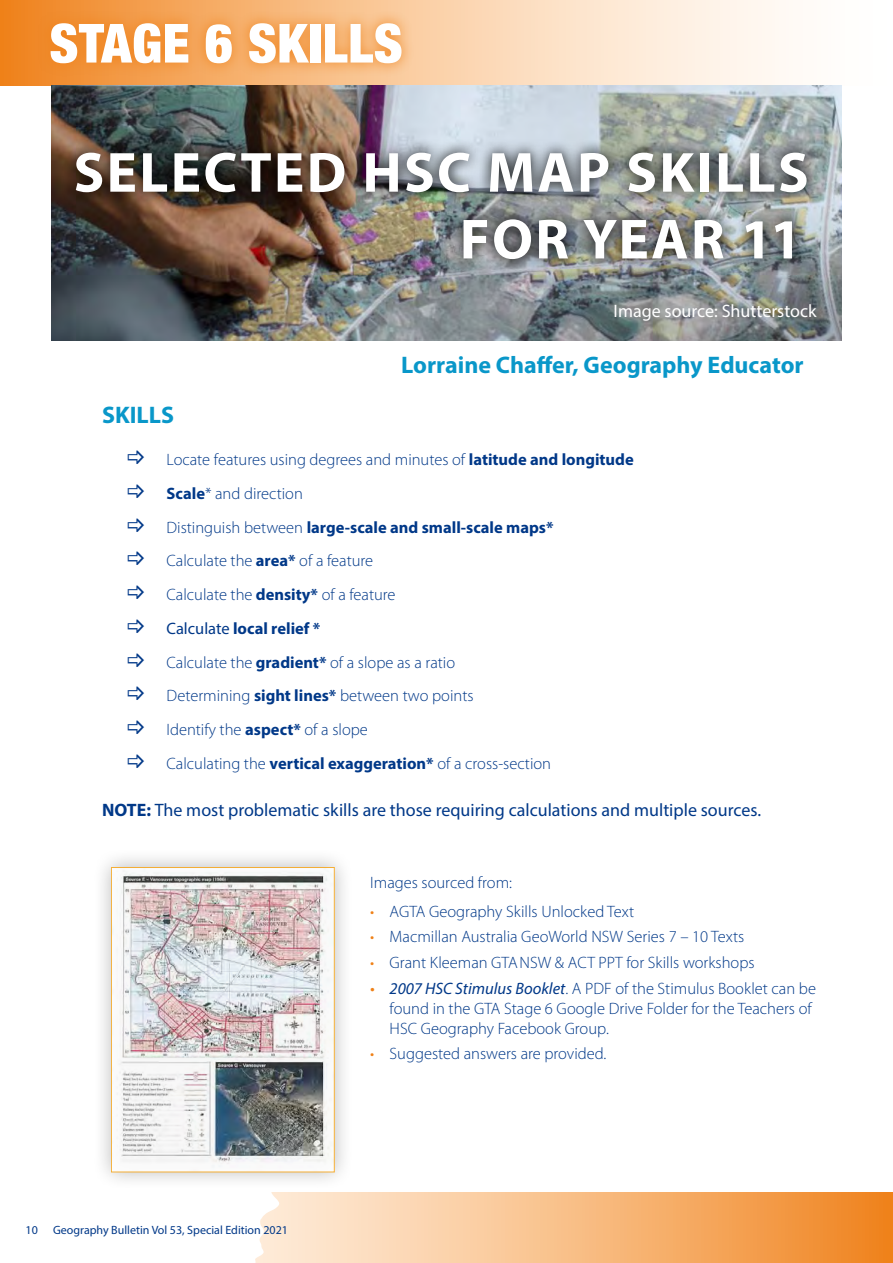
<style>
.page{position:relative;width:893px;height:1263px;background:#fff}
.page>*{position:absolute;margin:0;border:0;box-sizing:border-box;transform-origin:0 0}
.t1{font:700 57px/66.8px "Myriad Pro";letter-spacing:.04em;color:#fff;text-align:right}
.t2{font:900 condensed 54px "Helvetica Neue LT";letter-spacing:.01em;color:#fff}
.t3{font:700 24px "Myriad Pro";color:#0997c9}
.t4{font:18px "Myriad Pro";color:#003888}
.t5{font:18px "Myriad Pro";color:#fff}
.t6{font:300 16.5px/33.8px "Myriad Pro";color:#003888}
.t7{font:12px "Myriad Pro";color:#003888}
.s1{font-weight:700}
.s2{font-weight:400}
.s3{color:#ef8118}
.s4{font-weight:400;font-style:italic;color:#ef8118}
.s5{font-weight:400;font-style:italic}
</style>
<div class="page">
<svg style="left:281px;top:1192px;width:612px;height:71px;background:#f7b97e"></svg>
<svg style="left:0;top:85px;width:281px;height:1178px"></svg>
<svg style="left:0;top:0;width:786px;height:85px;background:#fad5b0"></svg>
<div style="left:37px;top:10px;width:378px;height:67px;background:#ef8118;opacity:.92"></div>
<img style="left:51px;top:85px;width:791px;height:255px">
<img style="left:63px;top:139px;width:757px;height:134px">
<div style="left:92px;top:848px;width:262px;height:343px;background:#000;opacity:.27"></div>
<img style="left:113px;top:869px;width:219px;height:301px">
<div style="left:111px;top:867px;width:223px;height:305px;border:1px solid #f6a924"></div>
<svg style="left:128px;top:451px;width:16px;height:13px"></svg>
<svg style="left:128px;top:485px;width:16px;height:13px"></svg>
<svg style="left:128px;top:518px;width:16px;height:14px"></svg>
<svg style="left:128px;top:552px;width:16px;height:13px"></svg>
<svg style="left:128px;top:586px;width:16px;height:13px"></svg>
<svg style="left:128px;top:619px;width:16px;height:14px"></svg>
<svg style="left:128px;top:653px;width:16px;height:13px"></svg>
<svg style="left:128px;top:687px;width:16px;height:13px"></svg>
<svg style="left:128px;top:721px;width:16px;height:13px"></svg>
<svg style="left:128px;top:754px;width:16px;height:13px"></svg>
<h2 class="t2" style="left:49px;top:10px;width:355px">STAGE 6 SKILLS</h2>
<h1 class="t1" style="left:74px;top:137px;width:737px">SELECTED HSC MAP SKILLS<br>FOR YEAR 11</h1>
<p class="t5" style="left:613px;top:300px;width:205px">Image source: Shutterstock</p>
<h3 class="t3" style="left:401px;top:349px;width:404px">Lorraine Chaffer, Geography Educator</h3>
<h3 class="t3" style="left:102px;top:399px;width:74px">SKILLS</h3>
<p class="t6" style="left:167px;top:443px;width:469px">Locate features using degrees and minutes of <span class="s1">latitude and longitude Scale</span>* and direction<br>Distinguish between <span class="s1">large-scale and small-scale maps*<br></span>Calculate the <span class="s1">area*</span> of a feature<br>Calculate the <span class="s1">density*</span> of a feature<br><span class="s2">Calculate</span> <span class="s1">local relief *<br></span>Calculate the <span class="s1">gradient*</span> of a slope as a ratio<br>Determining <span class="s1">sight lines*</span> between two points<br>Identify the <span class="s1">aspect*</span> of a slope<br>Calculating the <span class="s1">vertical exaggeration*</span> of a cross-section</p>
<p class="t4" style="left:102px;top:799px;width:660px"><span class="s1">NOTE:</span> The most problematic skills are those requiring calculations and multiple sources.</p>
<p class="t7" style="left:26px;top:1223px;width:14px">10</p>
<p class="t7" style="left:53px;top:1223px;width:236px">Geography Bulletin Vol 53, Special Edition 2021</p>
<p class="t6" style="left:370px;top:866px;width:143px">Images sourced from:</p>
<p class="t6" style="left:370px;top:894px;width:266px"><span class="s3">•</span> AGTA Geography Skills Unlocked Text</p>
<p class="t6" style="left:370px;top:920px;width:376px"><span class="s3">•</span> Macmillan Australia GeoWorld NSW Series 7 – 10 Texts</p>
<p class="t6" style="left:370px;top:946px;width:386px"><span class="s3">•</span> Grant Kleeman GTA NSW &amp; ACT PPT for Skills workshops</p>
<p class="t6" style="left:390px;top:979px;width:428px;line-height:19.8px;text-indent:-20px"><span class="s4">•</span> <span class="s5">2007 HSC Stimulus Booklet</span>. A PDF of the Stimulus Booklet can be found in the GTA Stage 6 Google Drive Folder for the Teachers of<br>HSC Geography Facebook Group.</p>
<p class="t6" style="left:370px;top:1037px;width:238px"><span class="s3">•</span> Suggested answers are provided.</p>
</div>
